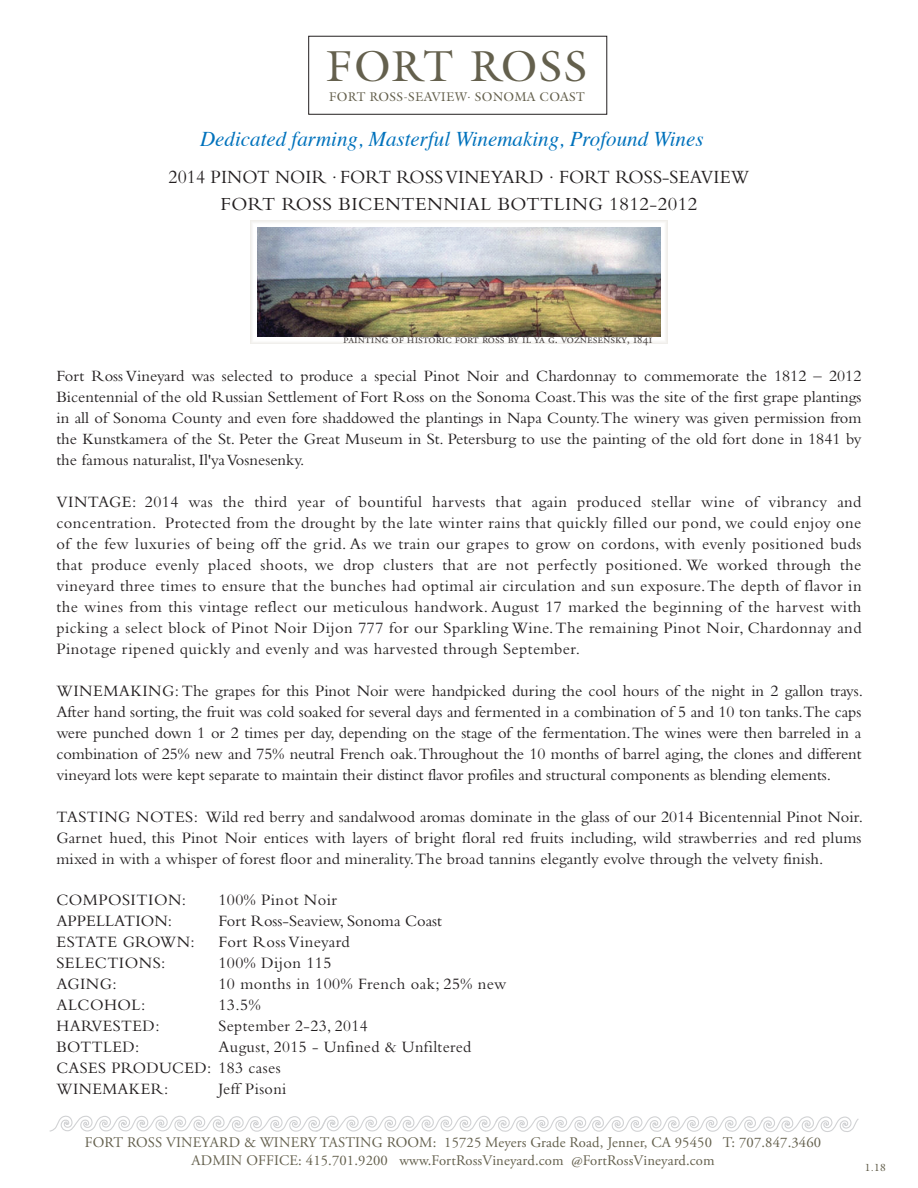
<style>
.page{position:relative;width:918px;height:1188px;background:#fff}
.page>*{position:absolute;margin:0;border:0;box-sizing:border-box;transform-origin:0 0}
.t1{font:43.65px "Galliard";letter-spacing:.04em;color:#64604d}
.t2{font:italic 21px "Times";color:#0072bc}
.t3{font:19.5px "Bembo";letter-spacing:.005em;color:#231f20;scale:.95 1}
.t4{font:19.35px "Bembo";letter-spacing:.025em;color:#231f20}
.t5{font:16.5px/21px "Bembo";letter-spacing:.025em;color:#231f20;text-align:justify}
.t6{font:16.5px "Bembo";color:#231f20}
.t7{font:16.35px/21px "Bembo";color:#231f20;text-align:justify}
.t8{font:14.7px/18px "Adobe Garamond Pro";letter-spacing:.01em;color:#64604d;text-align:center}
.t9{font:12.75px "Galliard";letter-spacing:.02em;color:#64604d}
.t10{font:12.6px "Adobe Garamond Regular SC";color:#4c4746}
.t11{font:10.35px "Galliard";color:#64604d}
</style>
<div class="page">
<svg style="left:49px;top:1115px;width:810px;height:17px"></svg>
<div style="left:309px;top:36px;width:298px;height:78px;border:1px solid #231f20"></div>
<img style="left:258px;top:227px;width:403px;height:110px">
<h1 class="t1" style="left:327px;top:39px;width:262px">FORT ROSS</h1>
<p class="t9" style="left:329px;top:88px;width:257px">FORT ROSS-SEAVIEW. SONOMA COAST</p>
<p class="t2" style="left:200px;top:120px;width:505px">Dedicated farming, Masterful Winemaking, Profound Wines</p>
<p class="t3" style="left:169px;top:165px;width:613px">2014 PINOT NOIR . FORT ROSS VINEYARD . FORT ROSS-SEAVIEW</p>
<p class="t4" style="left:221px;top:192px;width:478px">FORT ROSS BICENTENNIAL BOTTLING 1812-2012</p>
<p class="t10" style="left:343px;top:333px;width:311px">painting of historic fort ross by il'ya g. voznesensky, 1841</p>
<p class="t7" style="left:56px;top:365px;width:807px">Fort Ross Vineyard was selected to produce a special Pinot Noir and Chardonnay to commemorate the 1812 – 2012<br>Bicentennial of the old Russian Settlement of Fort Ross on the Sonoma Coast.This was the site of the first grape plantings in all of Sonoma County and even fore shaddowed the plantings in Napa County. The winery was given permission from the Kunstkamera of the St. Peter the Great Museum in St. Petersburg to use the painting of the old fort done in 1841 by the famous naturalist, Il'ya Vosnesenky.</p>
<p class="t5" style="left:56px;top:491px;width:807px">VINTAGE: 2014 was the third year of bountiful harvests that again produced stellar wine of vibrancy and concentration. Protected from the drought by the late winter rains that quickly filled our pond, we could enjoy one of the few luxuries of being off the grid. As we train our grapes to grow on cordons, with evenly positioned buds that produce evenly placed shoots, we drop clusters that are not perfectly positioned. We worked through the vineyard three times to ensure that the bunches had optimal air circulation and sun exposure. The depth of flavor in the wines from this vintage reflect our meticulous handwork. August 17 marked the beginning of the harvest with picking a select block of Pinot Noir Dijon 777 for our Sparkling Wine. The remaining Pinot Noir, Chardonnay and Pinotage ripened quickly and evenly and was harvested through September.</p>
<p class="t5" style="left:56px;top:680px;width:808px">WINEMAKING: The grapes for this Pinot Noir were handpicked during the cool hours of the night in 2 gallon trays.<br>After hand sorting, the fruit was cold soaked for several days and fermented in a combination of 5 and 10 ton tanks.The caps were punched down 1 or 2 times per day, depending on the stage of the fermentation. The wines were then barreled in a combination of 25% new and 75% neutral French oak. Throughout the 10 months of barrel aging, the clones and different vineyard lots were kept separate to maintain their distinct flavor profiles and structural components as blending elements.</p>
<p class="t5" style="left:56px;top:806px;width:808px">TASTING NOTES: Wild red berry and sandalwood aromas dominate in the glass of our 2014 Bicentennial Pinot Noir.<br>Garnet hued, this Pinot Noir entices with layers of bright floral red fruits including, wild strawberries and red plums mixed in with a whisper of forest floor and minerality. The broad tannins elegantly evolve through the velvety finish.</p>
<p class="t5" style="left:56px;top:889px;width:131px">COMPOSITION:</p>
<p class="t5" style="left:218px;top:889px;width:120px">100% Pinot Noir</p>
<p class="t6" style="left:56px;top:911px;width:117px">APPELLATION:</p>
<p class="t6" style="left:218px;top:911px;width:225px">Fort Ross-Seaview, Sonoma Coast</p>
<p class="t5" style="left:56px;top:931px;width:140px">ESTATE GROWN:</p>
<p class="t5" style="left:218px;top:931px;width:133px">Fort Ross Vineyard</p>
<p class="t5" style="left:56px;top:952px;width:110px">SELECTIONS:</p>
<p class="t5" style="left:218px;top:952px;width:115px">100% Dijon 115</p>
<p class="t5" style="left:56px;top:973px;width:62px">AGING:</p>
<p class="t5" style="left:218px;top:973px;width:289px">10 months in 100% French oak; 25% new</p>
<p class="t5" style="left:56px;top:994px;width:90px">ALCOHOL:</p>
<p class="t5" style="left:218px;top:994px;width:44px">13.5%</p>
<p class="t5" style="left:56px;top:1015px;width:105px">HARVESTED:</p>
<p class="t5" style="left:218px;top:1015px;width:151px">September 2-23, 2014</p>
<p class="t5" style="left:56px;top:1036px;width:84px">BOTTLED:</p>
<p class="t5" style="left:56px;top:1036px;width:416px;text-align:left;text-indent:162px">August, 2015 - Unfined &amp; Unfiltered<br>CASES PRODUCED: 183 cases<br>WINEMAKER:</p>
<p class="t5" style="left:218px;top:1078px;width:70px">Jeff Pisoni</p>
<p class="t8" style="left:85px;top:1134px;width:738px">FORT ROSS VINEYARD &amp; WINERY TASTING ROOM: 15725 Meyers Grade Road, Jenner, CA 95450 T: 707.847.3460<br>ADMIN OFFICE: 415.701.9200 www.FortRossVineyard.com @FortRossVineyard.com</p>
<p class="t11" style="left:865px;top:1161px;width:23px">1.18</p>
</div>
